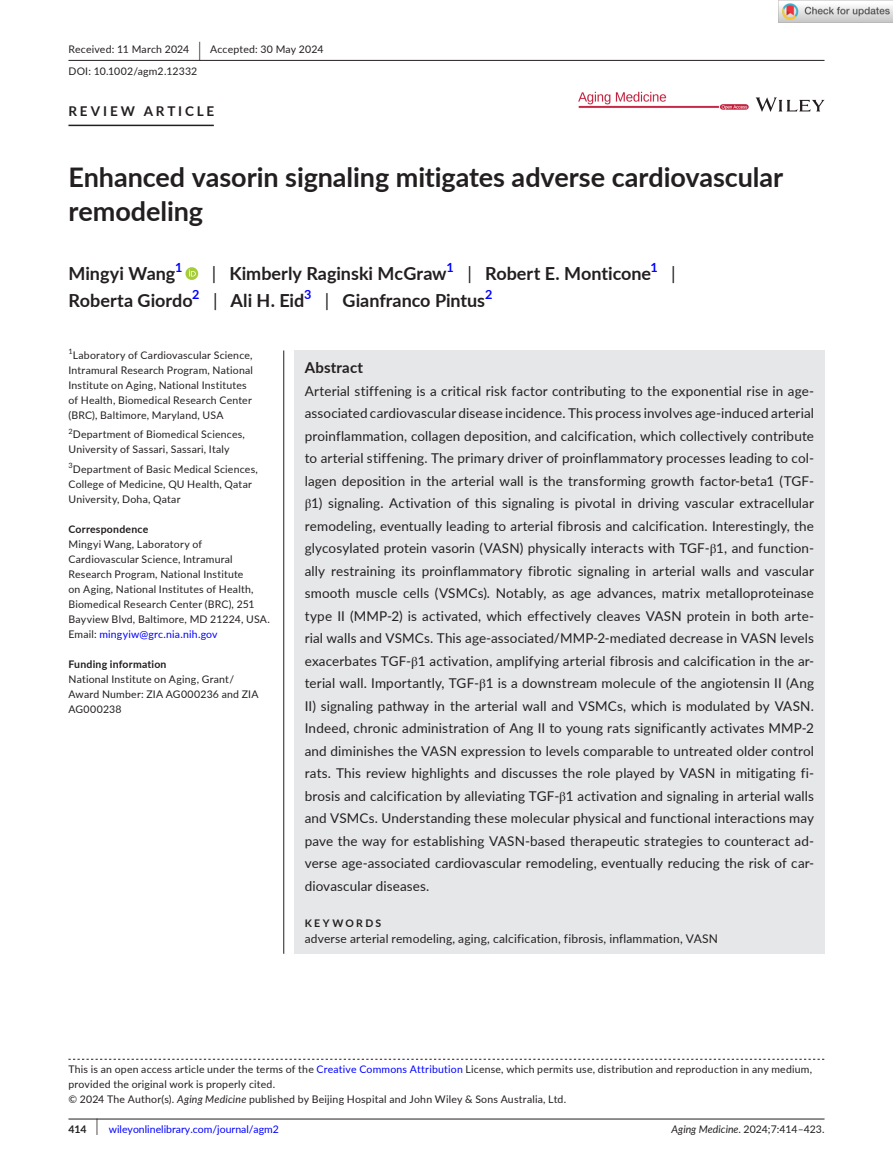
<style>
.page{position:relative;width:893px;height:1174px;background:#fff}
.page>*{position:absolute;margin:0;border:0;box-sizing:border-box;transform-origin:0 0}
.t1{font:700 27px/34.5px "Lato";letter-spacing:-.005em;color:#231f20}
.t2{font:700 18px "Lato";color:#231f20}
.t3{font:18px "Lato";color:#231f20}
.t4{font:700 15px "Lato";letter-spacing:.015em;color:#231f20}
.t5{font:13.5px/22.5px "Lato";letter-spacing:.01em;color:#231f20;text-align:justify}
.t6{font:700 13.5px "Lato";letter-spacing:.21em;color:#231f20}
.t7{font:700 12.6px "Lato";color:#00f}
.t8{font:12px "Lato";letter-spacing:.015em;color:#231f20}
.t9{font:10.5px/15px "Lato";letter-spacing:.02em;color:#231f20}
.t10{font:10.5px "Lato";color:#00f}
.t11{font:700 10.5px "Lato";letter-spacing:.02em;color:#231f20}
.t12{font:10.5px "Lato";color:#231f20}
.t13{font:700 10.5px "Lato";letter-spacing:.22em;color:#231f20}
.t14{font:7.35px "Lato";color:#231f20}
.s1{font-size:19.65px}
.s2{font-weight:400}
.s3{color:#00f}
.s4{font-family:"STIX"}
.s5{font-style:italic}
.s6{font-weight:700;color:#231f20}
.s7{font-size:17.4px;color:#231f20}
</style>
<div class="page">
<hr style="left:68px;top:1118px;width:756px;height:1px;background:#231f20">
<svg style="left:756px;top:97px;width:68px;height:15px"></svg>
<img style="left:578px;top:91px;width:170px;height:19px">
<hr style="left:68px;top:60px;width:756px;height:1px;background:#231f20">
<hr style="left:68px;top:125px;width:146px;height:1px;background:#231f20">
<svg style="left:185px;top:267px;width:13px;height:13px"></svg>
<svg style="left:189px;top:269px;width:7px;height:7px"></svg>
<svg style="left:68px;top:1058px;width:756px;height:1px"></svg>
<div style="left:294px;top:350px;width:530px;height:603px;background:#e6e7e9"></div>
<hr style="left:283px;top:350px;width:1px;height:603px;background:#231f20">
<img style="left:779px;top:0;width:114px;height:23px">
<p class="t9" style="left:68px;top:38px;width:257px;line-height:21.8px">Received: 11 March 2024 <span class="s1">|</span> Accepted: 30 May 2024<br>DOI: 10.1002/agm2.12332</p>
<p class="t6" style="left:68px;top:101px;width:147px">REVIEW ARTICLE</p>
<h1 class="t1" style="left:68px;top:159px;width:716px">Enhanced vasorin signaling mitigates adverse cardiovascular remodeling</h1>
<h2 class="t2" style="left:68px;top:260px;width:108px">Mingyi Wang</h2>
<p class="t7" style="left:175px;top:258px;width:9px">1</p>
<h2 class="t2" style="left:212px;top:260px;width:237px"><span class="s2">|</span> Kimberly Raginski McGraw</h2>
<p class="t7" style="left:447px;top:258px;width:9px">1</p>
<h2 class="t2" style="left:467px;top:260px;width:185px"><span class="s2">|</span> Robert E. Monticone</h2>
<p class="t7" style="left:650px;top:258px;width:9px">1</p>
<h2 class="t3" style="left:671px;top:260px;width:6px">|</h2>
<h2 class="t2" style="left:68px;top:287px;width:126px">Roberta Giordo</h2>
<p class="t7" style="left:192px;top:285px;width:9px">2</p>
<h2 class="t2" style="left:213px;top:287px;width:93px"><span class="s2">|</span> Ali H. Eid</h2>
<p class="t7" style="left:304px;top:285px;width:9px">3</p>
<h2 class="t2" style="left:325px;top:287px;width:162px"><span class="s2">|</span> Gianfranco Pintus</h2>
<p class="t7" style="left:485px;top:285px;width:9px">2</p>
<p class="t14" style="left:68px;top:346px;width:6px">1</p>
<p class="t9" style="left:68px;top:347px;width:186px;text-indent:4px">Laboratory of Cardiovascular Science, Intramural Research Program, National Institute on Aging, National Institutes of Health, Biomedical Research Center (BRC), Baltimore, Maryland, USA</p>
<p class="t9" style="left:68px;top:427px;width:178px"><sup>2</sup>Department of Biomedical Sciences,<br>University of Sassari, Sassari, Italy</p>
<p class="t9" style="left:68px;top:461px;width:191px"><sup>3</sup>Department of Basic Medical Sciences,<br>College of Medicine, QU Health, Qatar<br>University, Doha, Qatar</p>
<p class="t11" style="left:68px;top:521px;width:81px">Correspondence</p>
<p class="t9" style="left:68px;top:536px;width:203px">Mingyi Wang, Laboratory of Cardiovascular Science, Intramural Research Program, National Institute<br>on Aging, National Institutes of Health, Biomedical Research Center (BRC), 251<br>Bayview Blvd, Baltimore, MD 21224, USA.<br>Email: <span class="s3">mingyiw@grc.nia.nih.gov</span></p>
<p class="t11" style="left:68px;top:656px;width:100px">Funding information</p>
<p class="t9" style="left:68px;top:671px;width:192px">National Institute on Aging, Grant/<br>Award Number: ZIA AG000236 and ZIA<br>AG000238</p>
<p class="t4" style="left:305px;top:356px;width:60px">Abstract</p>
<p class="t5" style="left:305px;top:379px;width:511px">Arterial stiffening is a critical risk factor contributing to the exponential rise in age&shy;associated cardiovascular disease incidence. This process involves age-induced arterial proinflammation, collagen deposition, and calcification, which collectively contribute to arterial stiffening. The primary driver of proinflammatory processes leading to col&shy;lagen deposition in the arterial wall is the transforming growth factor-beta1 (TGF&shy;<span class="s4">β</span>1) signaling. Activation of this signaling is pivotal in driving vascular extracellular remodeling, eventually leading to arterial fibrosis and calcification. Interestingly, the glycosylated protein vasorin (VASN) physically interacts with TGF-<span class="s4">β</span>1, and function&shy;ally restraining its proinflammatory fibrotic signaling in arterial walls and vascular smooth muscle cells (VSMCs). Notably, as age advances, matrix metalloproteinase type II (MMP-2) is activated, which effectively cleaves VASN protein in both arte&shy;rial walls and VSMCs. This age-associated/MMP-2-mediated decrease in VASN levels exacerbates TGF-<span class="s4">β</span>1 activation, amplifying arterial fibrosis and calcification in the ar&shy;terial wall. Importantly, TGF-<span class="s4">β</span>1 is a downstream molecule of the angiotensin II (Ang II) signaling pathway in the arterial wall and VSMCs, which is modulated by VASN.<br>Indeed, chronic administration of Ang II to young rats significantly activates MMP-2 and diminishes the VASN expression to levels comparable to untreated older control rats. This review highlights and discusses the role played by VASN in mitigating fi&shy;brosis and calcification by alleviating TGF-<span class="s4">β</span>1 activation and signaling in arterial walls and VSMCs. Understanding these molecular physical and functional interactions may pave the way for establishing VASN-based therapeutic strategies to counteract ad&shy;verse age-associated cardiovascular remodeling, eventually reducing the risk of car&shy;diovascular diseases.</p>
<p class="t13" style="left:305px;top:915px;width:78px">KEYWORDS</p>
<p class="t8" style="left:305px;top:930px;width:415px">adverse arterial remodeling, aging, calcification, fibrosis, inflammation, VASN</p>
<p class="t9" style="left:68px;top:1061px;width:745px">This is an open access article under the terms of the <span class="s3">Creative Commons Attribution</span> License, which permits use, distribution and reproduction in any medium, provided the original work is properly cited.<br>© 2024 The Author(s). <span class="s5">Aging Medicine</span> published by Beijing Hospital and John Wiley &amp; Sons Australia, Ltd.</p>
<p class="t10" style="left:68px;top:1121px;width:212px"><span class="s6">414</span> <span class="s7">|</span> wileyonlinelibrary.com/journal/agm2</p>
<p class="t12" style="left:672px;top:1121px;width:154px"><span class="s5">Aging Medicine.</span> 2024;7:414–423.</p>
</div>
